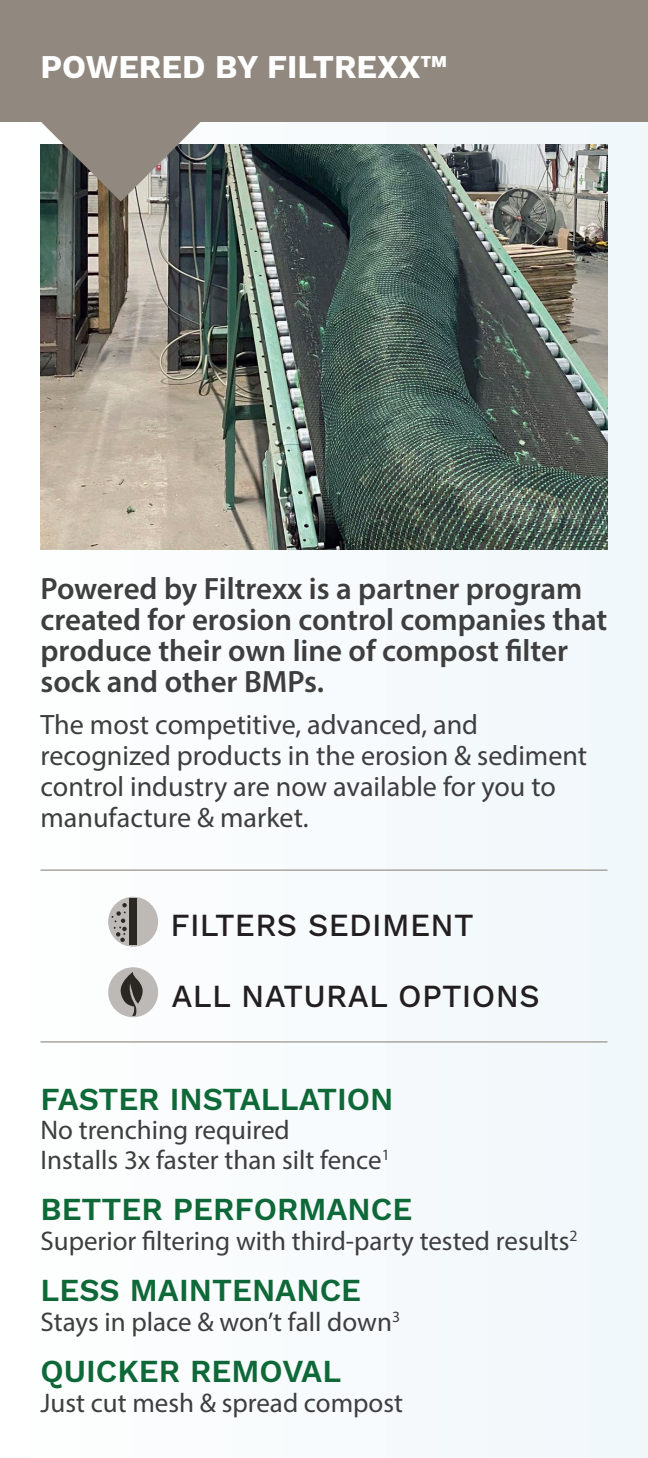
<style>
.page{position:relative;width:648px;height:1458px;background:#f8fbfd}
.page>*{position:absolute;margin:0;border:0;box-sizing:border-box;transform-origin:0 0}
.t1{font:32.62px "Work Sans";color:#fff}
.t2{font:31.72px "Work Sans";letter-spacing:.01em;color:#231f20}
.t3{font:31.5px "Work Sans";color:#0f6838}
.t4{font:600 31.05px/31.1px "Myriad Pro";color:#3e3e3f}
.t5{font:28.12px/31.1px "Myriad Pro";color:#3e3e3f}
.t6{font:27px "Myriad Pro";color:#3e3e3f}
</style>
<div class="page">
<div style="left:108px;top:897px;width:50px;height:50px;background:#bcb9b7;border-radius:50%"></div>
<div style="left:129px;top:899px;width:7px;height:46px;background:#2b2824"></div>
<svg style="left:112px;top:903px;width:15px;height:39px"></svg>
<div style="left:108px;top:967px;width:50px;height:50px;background:#bcb9b7;border-radius:50%"></div>
<svg style="left:118px;top:972px;width:25px;height:44px"></svg>
<hr style="left:40px;top:870px;width:568px;height:1px;background:#91887f">
<hr style="left:40px;top:1041px;width:568px;height:1px;background:#91887f">
<img style="left:40px;top:144px;width:568px;height:405px">
<svg style="left:41px;top:122px;width:160px;height:80px;background:#7b7973"></svg>
<div style="left:0;top:0;width:648px;height:122px;background:#91887f"></div>
<p class="t1" style="left:40px;top:42px;width:408px">POWERED BY FILTREXX™</p>
<p class="t4" style="left:40px;top:573px;width:568px">Powered by Filtrexx is a partner program created for erosion control companies that produce their own line of compost filter sock and other BMPs.</p>
<p class="t5" style="left:40px;top:709px;width:548px">The most competitive, advanced, and recognized products in the erosion &amp; sediment control industry are now available for you to manufacture &amp; market.</p>
<p class="t2" style="left:170px;top:901px;width:305px">FILTERS SEDIMENT</p>
<p class="t2" style="left:172px;top:972px;width:370px">ALL NATURAL OPTIONS</p>
<p class="t3" style="left:40px;top:1076px;width:355px">FASTER INSTALLATION</p>
<p class="t6" style="left:40px;top:1114px;width:251px">No trenching required</p>
<p class="t6" style="left:40px;top:1143px;width:351px">Installs 3x faster than silt fence<sup>1</sup></p>
<p class="t3" style="left:40px;top:1186px;width:373px">BETTER PERFORMANCE</p>
<p class="t6" style="left:40px;top:1224px;width:539px">Superior filtering with third-party tested results<sup>2</sup></p>
<p class="t3" style="left:40px;top:1267px;width:322px">LESS MAINTENANCE</p>
<p class="t6" style="left:40px;top:1305px;width:361px">Stays in place &amp; won’t fall down<sup>3</sup></p>
<p class="t3" style="left:40px;top:1348px;width:302px">QUICKER REMOVAL</p>
<p class="t6" style="left:40px;top:1386px;width:364px">Just cut mesh &amp; spread compost</p>
</div>
